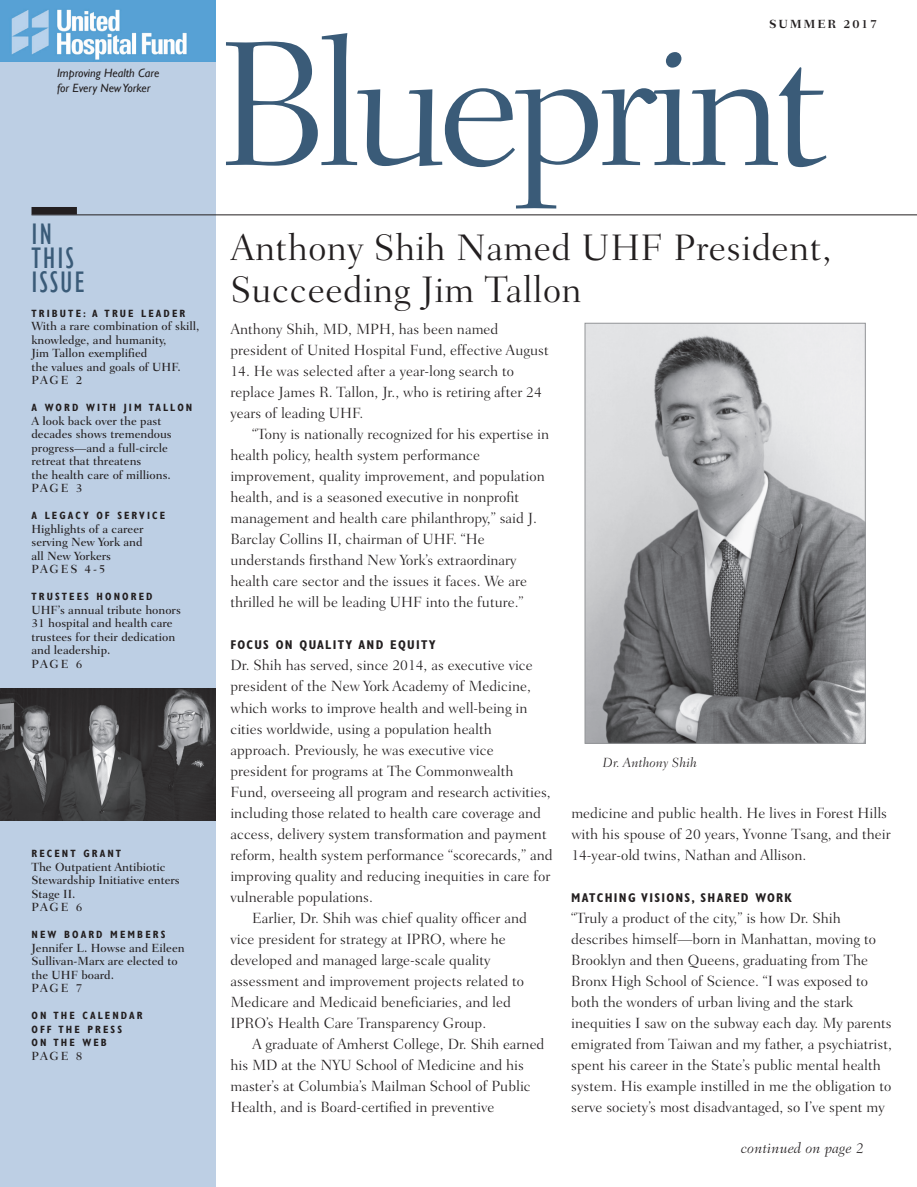
<style>
.page{position:relative;width:917px;height:1187px;background:#fff}
.page>*{position:absolute;margin:0;border:0;box-sizing:border-box;transform-origin:0 0}
.t1{font:300 180.75px "Fairfield LH";letter-spacing:-.055em;color:#3a5b78}
.t2{font:300 37.5px/42px "Fairfield LH";letter-spacing:.01em;color:#231f20}
.t3{font:condensed 30.45px/24px "Gill Sans";letter-spacing:.06em;color:#3a5b78}
.t4{font:300 15px/21px "Fairfield LH";color:#231f20}
.t5{font:italic 300 15px "Fairfield LH";letter-spacing:.01em;color:#231f20}
.t6{font:italic 300 13.5px "Fairfield LH";color:#231f20}
.t7{font:700 condensed 12.75px "Gill Sans";letter-spacing:.1em;color:#231f20}
.t8{font:500 12px/13.5px "Fairfield LH";color:#231f20}
.t9{font:italic 12px/14.4px "Gill Sans";color:#231f20}
.t10{font:700 12px "Fairfield LH";letter-spacing:.15em;color:#231f20}
.t11{font:700 condensed 10.5px/13.5px "Gill Sans";letter-spacing:.2em;color:#231f20}
</style>
<div class="page">
<div style="left:0;top:0;width:215px;height:1186px;background:#bdcfe4"></div>
<img style="left:0;top:0;width:215px;height:61px">
<div style="left:31px;top:207px;width:46px;height:7px;background:#231f20"></div>
<hr style="left:31px;top:214px;width:885px;height:1px;background:#231f20">
<img style="left:0;top:688px;width:215px;height:132px">
<img style="left:586px;top:325px;width:277px;height:416px">
<div style="left:584px;top:323px;width:281px;height:420px;border:1px solid #939598"></div>
<p class="t9" style="left:57px;top:66px;width:104px">Improving Health Care for Every New Yorker</p>
<h3 class="t3" style="left:31px;top:222px;width:55px">IN<br>THIS<br>ISSUE</h3>
<p class="t11" style="left:31px;top:307px;width:155px">TRIBUTE: A TRUE LEADER</p>
<p class="t8" style="left:31px;top:319px;width:169px">With a rare combination of skill, knowledge, and humanity,<br>Jim Tallon exemplified<br>the values and goals of UHF.<br>PAGE 2</p>
<p class="t11" style="left:31px;top:401px;width:162px">A WORD WITH JIM TALLON</p>
<p class="t8" style="left:31px;top:414px;width:142px">A look back over the past decades shows tremendous progress—and a full-circle retreat that threatens<br>the health care of millions.<br>PAGE 3</p>
<p class="t11" style="left:31px;top:509px;width:135px">A LEGACY OF SERVICE</p>
<p class="t8" style="left:31px;top:522px;width:113px">Highlights of a career serving New York and all New Yorkers<br>PAGES 4-5</p>
<p class="t11" style="left:31px;top:590px;width:122px">TRUSTEES HONORED</p>
<p class="t8" style="left:31px;top:603px;width:151px">UHF’s annual tribute honors<br>31 hospital and health care trustees for their dedication and leadership.<br>PAGE 6</p>
<p class="t11" style="left:31px;top:847px;width:91px">RECENT GRANT</p>
<p class="t8" style="left:31px;top:859px;width:150px">The Outpatient Antibiotic<br>Stewardship Initiative enters<br>Stage II.<br>PAGE 6</p>
<p class="t11" style="left:31px;top:928px;width:135px">NEW BOARD MEMBERS</p>
<p class="t8" style="left:31px;top:940px;width:155px">Jennifer L. Howse and Eileen<br>Sullivan-Marx are elected to the UHF board.<br>PAGE 7</p>
<p class="t11" style="left:31px;top:1009px;width:112px">ON THE CALENDAR<br>OFF THE PRESS<br>ON THE WEB</p>
<p class="t8" style="left:31px;top:1048px;width:52px">PAGE 8</p>
<p class="t10" style="left:768px;top:17px;width:110px">SUMMER 2017</p>
<h1 class="t1" style="left:215px;top:2px;width:615px">Blueprint</h1>
<h2 class="t2" style="left:230px;top:227px;width:602px">Anthony Shih Named UHF President,<br>Succeeding Jim Tallon</h2>
<p class="t4" style="left:230px;top:319px;width:320px">Anthony Shih, MD, MPH, has been named president of United Hospital Fund, effective August</p>
<p class="t4" style="left:230px;top:361px;width:313px">14. He was selected after a year-long search to replace James R. Tallon, Jr., who is retiring after 24 years of leading UHF.</p>
<p class="t4" style="left:230px;top:424px;width:320px;text-indent:22px">“Tony is nationally recognized for his expertise in health policy, health system performance improvement, quality improvement, and population health, and is a seasoned executive in nonprofit management and health care philanthropy,” said J.<br>Barclay Collins II, chairman of UHF. “He understands firsthand New York’s extraordinary health care sector and the issues it faces. We are thrilled he will be leading UHF into the future.”</p>
<p class="t7" style="left:230px;top:637px;width:207px">FOCUS ON QUALITY AND EQUITY</p>
<p class="t4" style="left:230px;top:655px;width:304px">Dr. Shih has served, since 2014, as executive vice</p>
<p class="t4" style="left:230px;top:676px;width:302px">president of the New York Academy of Medicine,</p>
<p class="t4" style="left:230px;top:697px;width:298px">which works to improve health and well-being in</p>
<p class="t4" style="left:230px;top:718px;width:263px">cities worldwide, using a population health</p>
<p class="t4" style="left:230px;top:739px;width:264px">approach. Previously, he was executive vice</p>
<p class="t4" style="left:230px;top:760px;width:284px">president for programs at The Commonwealth</p>
<p class="t4" style="left:230px;top:781px;width:322px">Fund, overseeing all program and research activities,</p>
<p class="t4" style="left:230px;top:802px;width:312px">including those related to health care coverage and</p>
<p class="t4" style="left:230px;top:823px;width:318px">access, delivery system transformation and payment</p>
<p class="t4" style="left:230px;top:844px;width:323px">reform, health system performance “scorecards,” and</p>
<p class="t4" style="left:230px;top:865px;width:321px">improving quality and reducing inequities in care for</p>
<p class="t4" style="left:230px;top:886px;width:144px">vulnerable populations.</p>
<p class="t4" style="left:252px;top:907px;width:276px">Earlier, Dr. Shih was chief quality officer and</p>
<p class="t4" style="left:230px;top:928px;width:277px">vice president for strategy at IPRO, where he</p>
<p class="t4" style="left:230px;top:949px;width:261px">developed and managed large-scale quality</p>
<p class="t4" style="left:230px;top:970px;width:295px">assessment and improvement projects related to</p>
<p class="t4" style="left:230px;top:991px;width:282px">Medicare and Medicaid beneficiaries, and led</p>
<p class="t4" style="left:230px;top:1012px;width:257px">IPRO’s Health Care Transparency Group.</p>
<p class="t4" style="left:252px;top:1033px;width:294px">A graduate of Amherst College, Dr. Shih earned</p>
<p class="t4" style="left:230px;top:1054px;width:295px">his MD at the NYU School of Medicine and his</p>
<p class="t4" style="left:230px;top:1075px;width:302px">master’s at Columbia’s Mailman School of Public</p>
<p class="t4" style="left:230px;top:1096px;width:265px">Health, and is Board-certified in preventive</p>
<p class="t6" style="left:602px;top:755px;width:96px">Dr. Anthony Shih</p>
<p class="t4" style="left:571px;top:802px;width:321px">medicine and public health. He lives in Forest Hills with his spouse of 20 years, Yvonne Tsang, and their<br>14-year-old twins, Nathan and Allison.</p>
<p class="t7" style="left:571px;top:890px;width:222px">MATCHING VISIONS, SHARED WORK</p>
<p class="t4" style="left:571px;top:907px;width:322px">“Truly a product of the city,” is how Dr. Shih describes himself—born in Manhattan, moving to Brooklyn and then Queens, graduating from The Bronx High School of Science. “I was exposed to both the wonders of urban living and the stark inequities I saw on the subway each day. My parents emigrated from Taiwan and my father, a psychiatrist, spent his career in the State’s public mental health system. His example instilled in me the obligation to serve society’s most disadvantaged, so I’ve spent my</p>
<p class="t5" style="left:740px;top:1139px;width:124px">continued on page 2</p>
</div>
